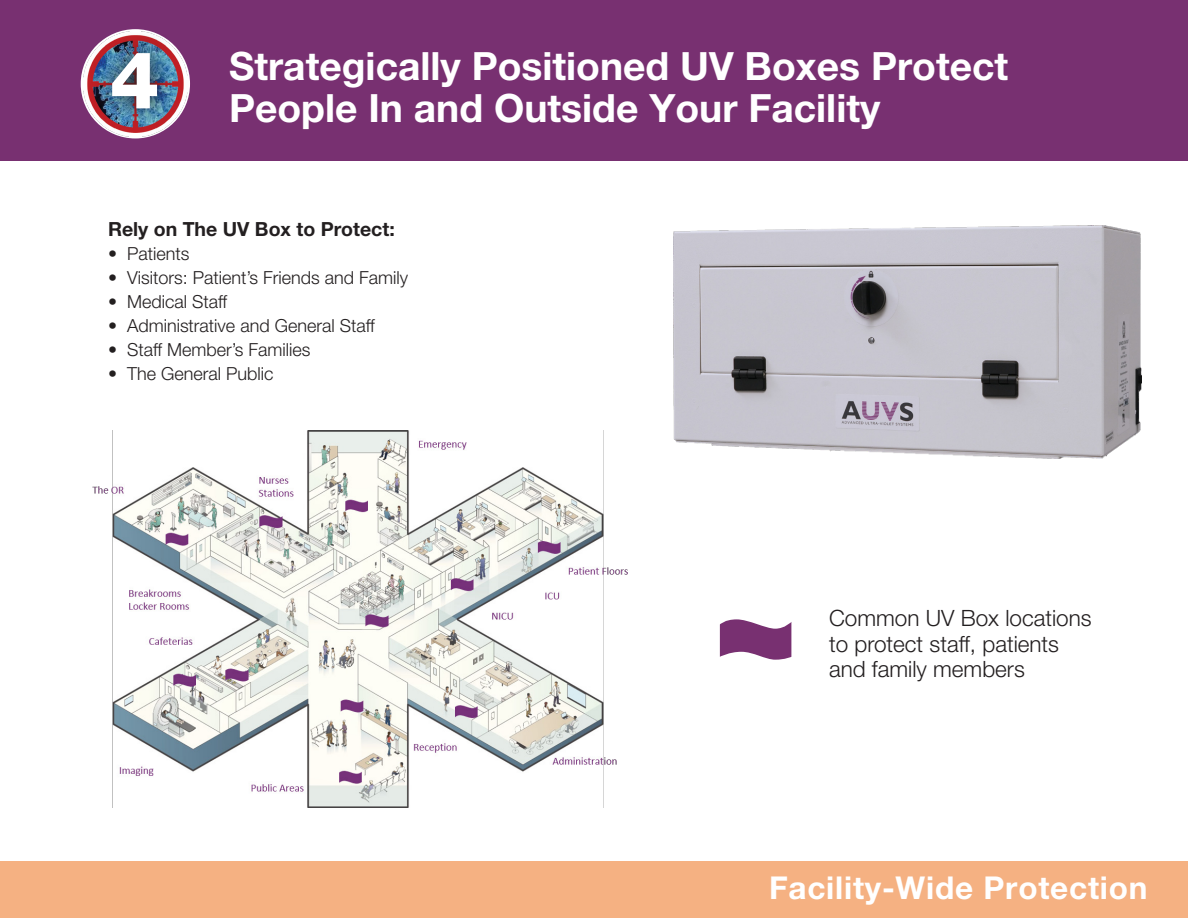
<style>
.page{position:relative;width:1188px;height:918px;background:#fff}
.page>*{position:absolute;margin:0;border:0;box-sizing:border-box;transform-origin:0 0}
.t1{font:800 79.35px "Helvetica Neue LT Pro";color:#fff}
.t2{font:700 39px/42px "Helvetica Neue LT Pro";color:#fff}
.t3{font:700 31.5px "Helvetica Neue LT Pro";letter-spacing:.025em;color:#fff}
.t4{font:300 22.5px/25.5px "Helvetica Neue LT Pro";color:#231f20}
.t5{font:700 19.5px "Helvetica Neue LT Pro";color:#231f20}
.t6{font:300 18px "Helvetica Neue LT Pro";color:#231f20}
</style>
<div class="page">
<div style="left:0;top:0;width:1188px;height:161px;background:#783071"></div>
<div style="left:0;top:861px;width:1188px;height:57px;background:#f5b182"></div>
<img style="left:92px;top:431px;width:536px;height:377px">
<img style="left:674px;top:226px;width:468px;height:233px">
<svg style="left:720px;top:619px;width:71px;height:41px"></svg>
<img style="left:83px;top:51px;width:105px;height:85px">
<img style="left:90px;top:31px;width:89px;height:100px">
<p class="t1" style="left:110px;top:33px;width:51px">4</p>
<p class="t2" style="left:229px;top:44px;width:781px">Strategically Positioned UV Boxes Protect<br>People In and Outside Your Facility</p>
<p class="t5" style="left:108px;top:217px;width:288px">Rely on The UV Box to Protect:</p>
<p class="t6" style="left:108px;top:242px;width:83px">• Patients</p>
<p class="t6" style="left:108px;top:266px;width:302px">• Visitors: Patient’s Friends and Family</p>
<p class="t6" style="left:108px;top:290px;width:121px">• Medical Staff</p>
<p class="t6" style="left:108px;top:314px;width:268px">• Administrative and General Staff</p>
<p class="t6" style="left:108px;top:338px;width:204px">• Staff Member’s Families</p>
<p class="t6" style="left:108px;top:362px;width:167px">• The General Public</p>
<p class="t4" style="left:829px;top:605px;width:264px">Common UV Box locations to protect staff, patients and family members</p>
<p class="t3" style="left:769px;top:868px;width:380px">Facility-Wide Protection</p>
</div>
